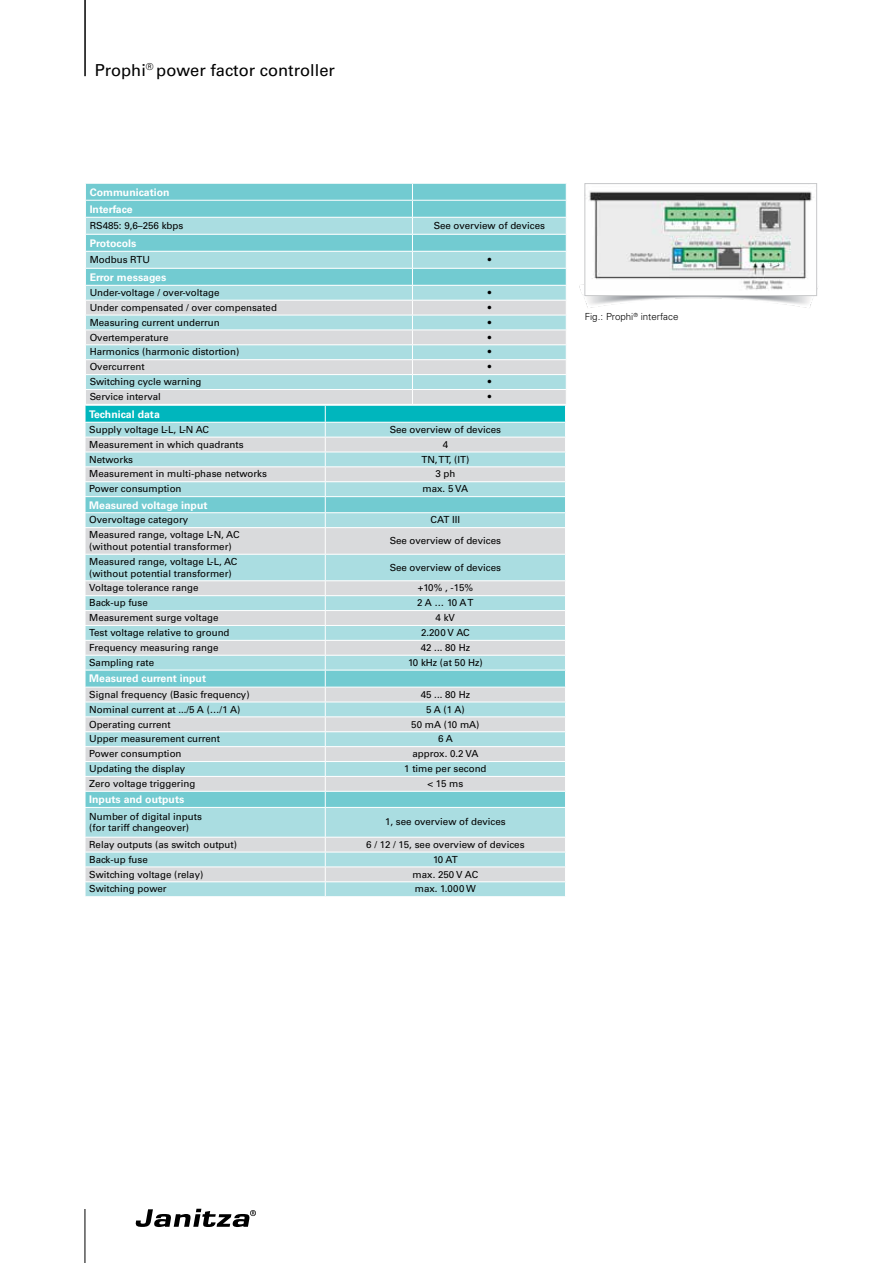
<style>
.page{position:relative;width:893px;height:1263px;background:#fff}
.page>*{position:absolute;margin:0;border:0;box-sizing:border-box;transform-origin:0 0}
.t1{font:16.5px "Univers LT Std";color:#000}
.t2{font:700 10.5px/17px "Univers LT Std";color:#fff}
.t3{font:9.75px/11.7px "Univers LT Std";color:#000}
.t4{font:300 9.75px "Univers LT Std";color:#000}
</style>
<div class="page">
<hr style="left:84px;top:0;width:2px;height:76px;background:#000">
<svg style="left:136px;top:1209px;width:120px;height:18px"></svg>
<hr style="left:85px;top:1209px;width:1px;height:54px;background:#000">
<svg style="left:85px;top:184px;width:482px;height:712px;background:#b2dade"></svg>
<img style="left:589px;top:191px;width:225px;height:100px">
<div style="left:584px;top:183px;width:233px;height:113px;border:1px solid #c7c8ca"></div>
<h1 class="t1" style="left:95px;top:60px;width:242px">Prophi<sup>®</sup> power factor controller</h1>
<p class="t2" style="left:90px;top:183px;width:81px">Communication<br>Interface</p>
<p class="t3" style="left:90px;top:220px;width:95px">RS485: 9,6–256 kbps</p>
<p class="t3" style="left:434px;top:220px;width:113px">See overview of devices</p>
<p class="t2" style="left:90px;top:234px;width:48px">Protocols</p>
<p class="t3" style="left:90px;top:254px;width:62px">Modbus RTU</p>
<p class="t3" style="left:488px;top:254px;width:5px">•</p>
<p class="t2" style="left:90px;top:268px;width:78px">Error messages</p>
<p class="t3" style="left:90px;top:287px;width:131px">Under-voltage / over-voltage</p>
<p class="t3" style="left:488px;top:287px;width:5px">•</p>
<p class="t3" style="left:90px;top:302px;width:189px">Under compensated / over compensated</p>
<p class="t3" style="left:488px;top:302px;width:5px">•</p>
<p class="t3" style="left:90px;top:316px;width:132px">Measuring current underrun</p>
<p class="t3" style="left:488px;top:316px;width:5px">•</p>
<p class="t3" style="left:90px;top:331px;width:80px">Overtemperature</p>
<p class="t3" style="left:488px;top:331px;width:5px">•</p>
<p class="t3" style="left:90px;top:346px;width:151px">Harmonics (harmonic distortion)</p>
<p class="t3" style="left:488px;top:346px;width:5px">•</p>
<p class="t3" style="left:90px;top:361px;width:57px">Overcurrent</p>
<p class="t3" style="left:488px;top:361px;width:5px">•</p>
<p class="t3" style="left:90px;top:376px;width:113px">Switching cycle warning</p>
<p class="t3" style="left:488px;top:376px;width:5px">•</p>
<p class="t3" style="left:90px;top:391px;width:73px">Service interval</p>
<p class="t3" style="left:488px;top:391px;width:5px">•</p>
<p class="t2" style="left:89px;top:405px;width:72px">Technical data</p>
<p class="t3" style="left:89px;top:424px;width:121px">Supply voltage L-L, L-N AC</p>
<p class="t3" style="left:390px;top:424px;width:113px">See overview of devices</p>
<p class="t3" style="left:89px;top:438px;width:156px">Measurement in which quadrants</p>
<p class="t3" style="left:443px;top:438px;width:7px">4</p>
<p class="t3" style="left:89px;top:453px;width:45px">Networks</p>
<p class="t3" style="left:421px;top:453px;width:50px">TN, TT, (IT)</p>
<p class="t3" style="left:89px;top:468px;width:179px">Measurement in multi-phase networks</p>
<p class="t3" style="left:435px;top:468px;width:22px">3 ph</p>
<p class="t3" style="left:89px;top:483px;width:94px">Power consumption</p>
<p class="t3" style="left:423px;top:483px;width:47px">max. 5 VA</p>
<p class="t2" style="left:89px;top:496px;width:120px">Measured voltage input</p>
<p class="t3" style="left:89px;top:514px;width:101px">Overvoltage category</p>
<p class="t3" style="left:431px;top:514px;width:31px">CAT III</p>
<p class="t3" style="left:89px;top:529px;width:152px">Measured range, voltage L-N, AC (without potential transformer)</p>
<p class="t3" style="left:390px;top:535px;width:113px">See overview of devices</p>
<p class="t3" style="left:89px;top:556px;width:150px">Measured range, voltage L-L, AC (without potential transformer)</p>
<p class="t3" style="left:390px;top:561px;width:113px">See overview of devices</p>
<p class="t3" style="left:89px;top:582px;width:111px">Voltage tolerance range</p>
<p class="t3" style="left:418px;top:582px;width:57px">+10% , -15%</p>
<p class="t3" style="left:89px;top:597px;width:60px">Back-up fuse</p>
<p class="t3" style="left:417px;top:597px;width:58px">2 A … 10 A T</p>
<p class="t3" style="left:89px;top:612px;width:131px">Measurement surge voltage</p>
<p class="t3" style="left:436px;top:612px;width:21px">4 kV</p>
<p class="t3" style="left:89px;top:627px;width:142px">Test voltage relative to ground</p>
<p class="t3" style="left:421px;top:627px;width:50px">2.200 V AC</p>
<p class="t3" style="left:89px;top:642px;width:131px">Frequency measuring range</p>
<p class="t3" style="left:421px;top:642px;width:51px">42 ... 80 Hz</p>
<p class="t3" style="left:89px;top:656px;width:66px">Sampling rate</p>
<p class="t3" style="left:408px;top:656px;width:76px">10 kHz (at 50 Hz)</p>
<p class="t2" style="left:89px;top:670px;width:118px">Measured current input</p>
<p class="t3" style="left:89px;top:688px;width:162px">Signal frequency (Basic frequency)</p>
<p class="t3" style="left:421px;top:688px;width:51px">45 ... 80 Hz</p>
<p class="t3" style="left:89px;top:703px;width:153px">Nominal current at .../5 A (…/1 A)</p>
<p class="t3" style="left:426px;top:703px;width:40px">5 A (1 A)</p>
<p class="t3" style="left:89px;top:718px;width:83px">Operating current</p>
<p class="t3" style="left:411px;top:718px;width:70px">50 mA (10 mA)</p>
<p class="t3" style="left:89px;top:733px;width:132px">Upper measurement current</p>
<p class="t3" style="left:438px;top:733px;width:16px">6 A</p>
<p class="t3" style="left:89px;top:748px;width:94px">Power consumption</p>
<p class="t3" style="left:412px;top:748px;width:68px">approx. 0.2 VA</p>
<p class="t3" style="left:89px;top:763px;width:97px">Updating the display</p>
<p class="t3" style="left:404px;top:763px;width:84px">1 time per second</p>
<p class="t3" style="left:89px;top:778px;width:108px">Zero voltage triggering</p>
<p class="t3" style="left:427px;top:778px;width:37px">&lt; 15 ms</p>
<p class="t2" style="left:89px;top:791px;width:97px">Inputs and outputs</p>
<p class="t3" style="left:89px;top:810px;width:114px">Number of digital inputs (for tariff changeover)</p>
<p class="t3" style="left:385px;top:816px;width:122px">1, see overview of devices</p>
<p class="t3" style="left:89px;top:838px;width:149px">Relay outputs (as switch output)</p>
<p class="t3" style="left:366px;top:838px;width:160px">6 / 12 / 15, see overview of devices</p>
<p class="t3" style="left:89px;top:853px;width:60px">Back-up fuse</p>
<p class="t3" style="left:433px;top:853px;width:26px">10 AT</p>
<p class="t3" style="left:89px;top:868px;width:116px">Switching voltage (relay)</p>
<p class="t3" style="left:413px;top:868px;width:67px">max. 250 V AC</p>
<p class="t3" style="left:89px;top:883px;width:79px">Switching power</p>
<p class="t3" style="left:415px;top:883px;width:63px">max. 1.000 W</p>
<p class="t4" style="left:585px;top:310px;width:95px">Fig.: Prophi<sup>®</sup> interface</p>
</div>
